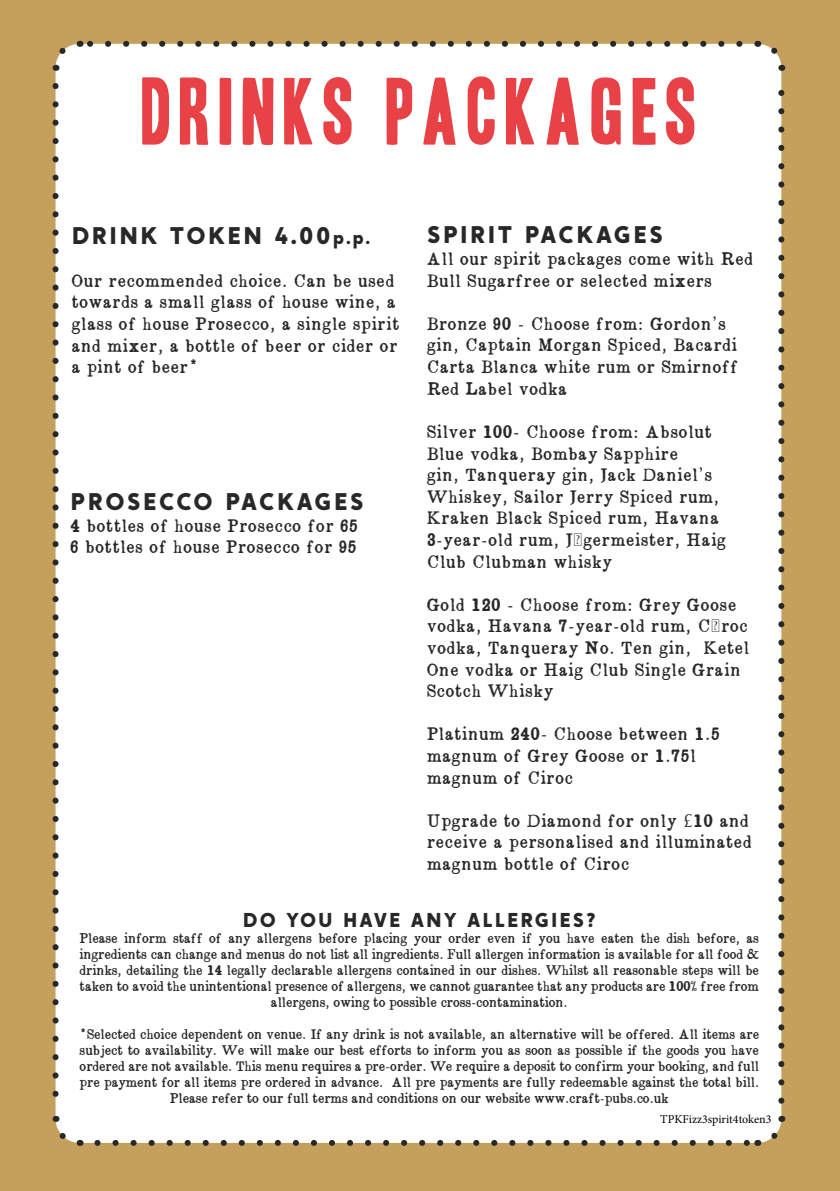
<style>
.page{position:relative;width:840px;height:1191px;background:#fff}
.page>*{position:absolute;margin:0;border:0;box-sizing:border-box;transform-origin:0 0}
.t1{font:82px "Headline One HPLHS";letter-spacing:.1em;color:#e84247}
.t2{font:800 24px "Crossten";letter-spacing:.13em;color:#282827}
.t3{font:800 20px "Crossten";letter-spacing:.13em;color:#282827}
.t4{font:18px/21.6px "Island Roman";letter-spacing:.075em;color:#282827}
.t5{font:14px/16px "Island Roman";letter-spacing:.03em;color:#282827;text-align:center}
.t6{font:12px "Minion Pro";color:#000}
.s1{font-size:18px}
</style>
<div class="page">
<div style="left:0;top:0;width:839px;height:1191px;background:#c4a05c"></div>
<div style="left:56px;top:44px;width:724px;height:1098px;background:#fff;border-radius:24px"></div>
<svg style="left:53px;top:86px;width:6px;height:1023px"></svg>
<svg style="left:97px;top:1139px;width:651px;height:6px"></svg>
<svg style="left:778px;top:77px;width:5px;height:1023px"></svg>
<svg style="left:88px;top:41px;width:651px;height:6px"></svg>
<svg style="left:52px;top:45px;width:19px;height:26px"></svg>
<svg style="left:57px;top:1127px;width:24px;height:19px"></svg>
<svg style="left:765px;top:1115px;width:21px;height:27px"></svg>
<svg style="left:756px;top:40px;width:24px;height:19px"></svg>
<h1 class="t1" style="left:141px;top:72px;width:557px">DRINKS PACKAGES</h1>
<h2 class="t2" style="left:72px;top:220px;width:299px">DRINK TOKEN 4.00<span class="s1">p.p.</span></h2>
<p class="t4" style="left:72px;top:270px;width:328px">Our recommended choice. Can be used towards a small glass of house wine, a glass of house Prosecco, a single spirit and mixer, a bottle of beer or cider or a pint of beer*</p>
<h2 class="t2" style="left:71px;top:486px;width:294px">PROSECCO PACKAGES</h2>
<p class="t4" style="left:71px;top:515px;width:288px">4 bottles of house Prosecco for 65<br>6 bottles of house Prosecco for 95</p>
<h2 class="t2" style="left:427px;top:220px;width:236px">SPIRIT PACKAGES</h2>
<p class="t4" style="left:427px;top:249px;width:327px">All our spirit packages come with Red<br>Bull Sugarfree or selected mixers</p>
<p class="t4" style="left:427px;top:313px;width:312px">Bronze 90 - Choose from: Gordon’s gin, Captain Morgan Spiced, Bacardi<br>Carta Blanca white rum or Smirnoff<br>Red Label vodka</p>
<p class="t4" style="left:427px;top:421px;width:299px">Silver 100- Choose from: Absolut<br>Blue vodka, Bombay Sapphire<br>gin, Tanqueray gin, Jack Daniel’s<br>Whiskey, Sailor Jerry Spiced rum,<br>Kraken Black Spiced rum, Havana<br>3-year-old rum, Jägermeister, Haig<br>Club Clubman whisky</p>
<p class="t4" style="left:427px;top:594px;width:323px">Gold 120 - Choose from: Grey Goose vodka, Havana 7-year-old rum, Cîroc vodka, Tanqueray No. Ten gin, Ketel<br>One vodka or Haig Club Single Grain<br>Scotch Whisky</p>
<p class="t4" style="left:427px;top:724px;width:293px">Platinum 240- Choose between 1.5 magnum of Grey Goose or 1.75l magnum of Ciroc</p>
<p class="t4" style="left:427px;top:810px;width:325px">Upgrade to Diamond for only £10 and receive a personalised and illuminated magnum bottle of Ciroc</p>
<h3 class="t3" style="left:243px;top:906px;width:354px">DO YOU HAVE ANY ALLERGIES?</h3>
<p class="t5" style="left:80px;top:930px;width:680px">Please inform staff of any allergens before placing your order even if you have eaten the dish before, as ingredients can change and menus do not list all ingredients. Full allergen information is available for all food &amp; drinks, detailing the 14 legally declarable allergens contained in our dishes. Whilst all reasonable steps will be taken to avoid the unintentional presence of allergens, we cannot guarantee that any products are 100% free from allergens, owing to possible cross-contamination.</p>
<p class="t5" style="left:80px;top:1026px;width:680px">*Selected choice dependent on venue. If any drink is not available, an alternative will be offered. All items are subject to availability. We will make our best efforts to inform you as soon as possible if the goods you have ordered are not available. This menu requires a pre-order. We require a deposit to confirm your booking, and full pre payment for all items pre ordered in advance. All pre payments are fully redeemable against the total bill.<br>Please refer to our full terms and conditions on our website www.craft-pubs.co.uk</p>
<p class="t6" style="left:660px;top:1110px;width:113px">TPKFizz3spirit4token3</p>
</div>
